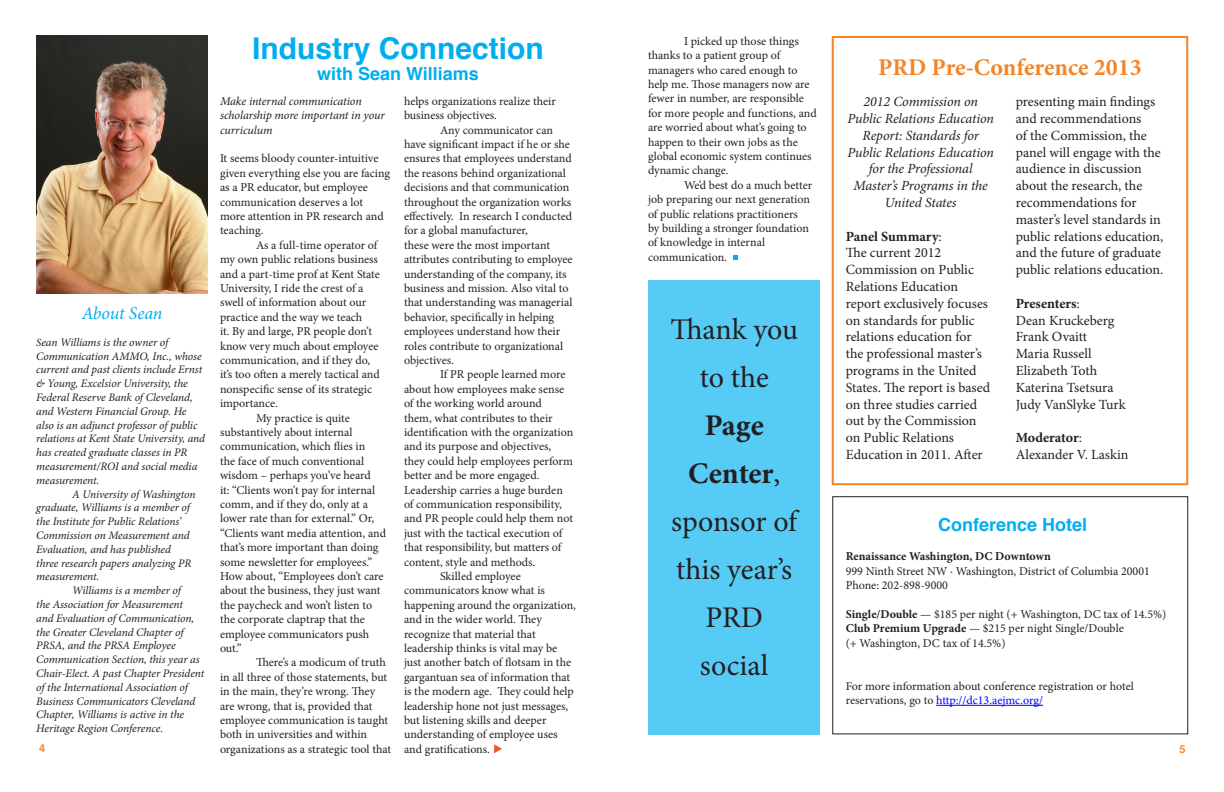
<style>
.page{position:relative;width:1224px;height:792px;background:#fff}
.page>*{position:absolute;margin:0;border:0;box-sizing:border-box;transform-origin:0 0}
.t1{font:30px/48px "Minion Pro";letter-spacing:-.005em;color:#231f20;text-align:center}
.t2{font:700 30px "Helvetica";color:#00aeef}
.t3{font:700 30px/48px "Minion Pro";letter-spacing:-.005em;color:#231f20;text-align:center}
.t4{font:700 24px "Minion Pro";color:#f58427}
.t5{font:700 18px "Helvetica";color:#00aeef}
.t6{font:italic 18px "Minion Pro";letter-spacing:-.01em;color:#00aeef}
.t7{font:14px/16.8px "Minion Pro";letter-spacing:-.005em;color:#231f20}
.t8{font:italic 14px/16.8px "Minion Pro";letter-spacing:-.01em;color:#231f20;text-align:center}
.t9{font:700 14px "Minion Pro";letter-spacing:-.005em;color:#231f20}
.t10{font:12px/14.4px "Minion Pro";letter-spacing:-.005em;color:#231f20}
.t11{font:italic 12px/14.4px "Minion Pro";letter-spacing:-.01em;color:#231f20}
.t12{font:700 12px "Minion Pro";color:#231f20}
.t13{font:italic 11.5px/13.8px "Minion Pro";letter-spacing:-.01em;color:#231f20}
.t14{font:700 11px "Helvetica";color:#f58427}
.s1{font-size:11px}
.s2{font-weight:400}
.s3{font-weight:700}
.s4{color:#00f}
</style>
<div class="page">
<div style="left:832px;top:496px;width:356px;height:238px;border:1px solid #231f20"></div>
<svg style="left:494px;top:744px;width:8px;height:9px"></svg>
<div style="left:648px;top:280px;width:172px;height:454px;background:#56cbf5"></div>
<div style="left:832px;top:36px;width:356px;height:449px;border:2px solid #f58427"></div>
<img style="left:36px;top:36px;width:172px;height:258px">
<svg style="left:733px;top:255px;width:5px;height:5px"></svg>
<hr style="left:936px;top:705px;width:107px;height:1px;background:#00f">
<p class="t6" style="left:82px;top:301px;width:82px">About Sean</p>
<p class="t13" style="left:36px;top:335px;width:170px"><span class="s1">S</span>ean Williams is the owner of Communication AMMO, Inc., whose current and past clients include Ernst &amp; Young, Excelsior University, the Federal Reserve Bank of Cleveland, and Western Financial Group. He also is an adjunct professor of public relations at Kent State University, and has created graduate classes in PR measurement/ROI and social media measurement.</p>
<p class="t13" style="left:36px;top:487px;width:161px;text-indent:36px">A University of Washington graduate, Williams is a member of the Institute for Public Relations’<br>Commission on Measurement and<br>Evaluation, and has published three research papers analyzing PR measurement.</p>
<p class="t13" style="left:36px;top:584px;width:170px;text-indent:36px">Williams is a member of<br>the Association for Measurement<br>and Evaluation of Communication, the Greater Cleveland Chapter of<br>PRSA, and the PRSA Employee<br>Communication Section, this year as<br>Chair-Elect. A past Chapter President of the International Association of<br>Business Communicators Cleveland<br>Chapter, Williams is active in the<br>Heritage Region Conference.</p>
<p class="t14" style="left:39px;top:739px;width:8px">4</p>
<p class="t2" style="left:252px;top:24px;width:293px">Industry Connection</p>
<p class="t5" style="left:317px;top:59px;width:163px">with Sean Williams</p>
<p class="t11" style="left:220px;top:94px;width:166px">Make internal communication scholarship more important in your curriculum</p>
<p class="t10" style="left:220px;top:151px;width:172px">It seems bloody counter-intuitive given everything else you are facing as a PR educator, but employee communication deserves a lot more attention in PR research and teaching.</p>
<p class="t10" style="left:220px;top:238px;width:161px;text-indent:36px">As a full-time operator of my own public relations business and a part-time prof at Kent State<br>University, I ride the crest of a swell of information about our practice and the way we teach<br>it. By and large, PR people don’t know very much about employee communication, and if they do, it’s too often a merely tactical and nonspecific sense of its strategic importance.</p>
<p class="t10" style="left:220px;top:411px;width:168px;text-indent:36px">My practice is quite substantively about internal communication, which flies in<br>the face of much conventional wisdom – perhaps you’ve heard<br>it: “Clients won’t pay for internal comm, and if they do, only at a lower rate than for external.” Or, “Clients want media attention, and that’s more important than doing some newsletter for employees.”<br>How about, “Employees don’t care about the business, they just want the paycheck and won’t listen to the corporate claptrap that the employee communicators push out.”</p>
<p class="t10" style="left:220px;top:655px;width:173px;text-indent:36px">There’s a modicum of truth in all three of those statements, but in the main, they’re wrong. They are wrong, that is, provided that employee communication is taught both in universities and within organizations as a strategic tool that</p>
<p class="t10" style="left:404px;top:94px;width:153px">helps organizations realize their business objectives.</p>
<p class="t10" style="left:404px;top:123px;width:170px;text-indent:36px">Any communicator can have significant impact if he or she ensures that employees understand the reasons behind organizational decisions and that communication throughout the organization works effectively. In research I conducted for a global manufacturer,<br>these were the most important attributes contributing to employee understanding of the company, its business and mission. Also vital to that understanding was managerial behavior, specifically in helping employees understand how their roles contribute to organizational objectives.</p>
<p class="t10" style="left:404px;top:367px;width:171px;text-indent:36px">If PR people learned more about how employees make sense of the working world around<br>them, what contributes to their identification with the organization and its purpose and objectives, they could help employees perform better and be more engaged.<br>Leadership carries a huge burden of communication responsibility, and PR people could help them not just with the tactical execution of that responsibility, but matters of content, style and methods.</p>
<p class="t10" style="left:404px;top:569px;width:173px;text-indent:36px">Skilled employee communicators know what is happening around the organization, and in the wider world. They recognize that material that leadership thinks is vital may be just another batch of flotsam in the gargantuan sea of information that is the modern age. They could help leadership hone not just messages, but listening skills and deeper understanding of employee uses and gratifications.</p>
<p class="t10" style="left:648px;top:34px;width:170px;text-indent:36px">I picked up those things thanks to a patient group of managers who cared enough to help me. Those managers now are fewer in number, are responsible for more people and functions, and are worried about what’s going to happen to their own jobs as the global economic system continues dynamic change.</p>
<p class="t10" style="left:648px;top:178px;width:166px;text-indent:36px">We’d best do a much better job preparing our next generation of public relations practitioners by building a stronger foundation of knowledge in internal communication.</p>
<p class="t1" style="left:670px;top:305px;width:129px">Thank you to the</p>
<p class="t3" style="left:688px;top:401px;width:94px">Page<br>Center<span class="s2">,</span></p>
<p class="t1" style="left:671px;top:497px;width:127px">sponsor of this year’s<br>PRD</p>
<p class="t1" style="left:700px;top:641px;width:70px">social</p>
<p class="t4" style="left:878px;top:50px;width:265px">PRD Pre-Conference 2013</p>
<p class="t7" style="left:1016px;top:93px;width:149px">presenting main findings and recommendations<br>of the Commission, the panel will engage with the audience in discussion about the research, the recommendations for master’s level standards in public relations education, and the future of graduate public relations education.</p>
<p class="t9" style="left:1016px;top:293px;width:66px">Presenters<span class="s2">:</span></p>
<p class="t7" style="left:1016px;top:312px;width:100px">Dean Kruckeberg</p>
<p class="t7" style="left:1016px;top:329px;width:73px">Frank Ovaitt</p>
<p class="t7" style="left:1016px;top:345px;width:77px">Maria Russell</p>
<p class="t7" style="left:1016px;top:362px;width:83px">Elizabeth Toth</p>
<p class="t7" style="left:1016px;top:379px;width:99px">Katerina Tsetsura</p>
<p class="t7" style="left:1016px;top:396px;width:111px">Judy VanSlyke Turk</p>
<p class="t9" style="left:1016px;top:428px;width:68px">Moderator<span class="s2">:</span></p>
<p class="t7" style="left:1016px;top:446px;width:114px">Alexander V. Laskin</p>
<p class="t8" style="left:863px;top:93px;width:116px">2012 Commission on</p>
<p class="t8" style="left:847px;top:110px;width:148px">Public Relations Education<br>Report: Standards for<br>Public Relations Education for the Professional<br>Master’s Programs in the<br>United States</p>
<p class="t9" style="left:846px;top:226px;width:98px">Panel Summary<span class="s2">:</span></p>
<p class="t7" style="left:846px;top:245px;width:146px">The current 2012<br>Commission on Public<br>Relations Education report exclusively focuses on standards for public relations education for the professional master’s programs in the United<br>States. The report is based on three studies carried out by the Commission on Public Relations<br>Education in 2011. After</p>
<p class="t5" style="left:938px;top:510px;width:151px">Conference Hotel</p>
<p class="t12" style="left:846px;top:548px;width:207px">Renaissance Washington, DC Downtown</p>
<p class="t10" style="left:846px;top:564px;width:306px">999 Ninth Street NW · Washington, District of Columbia 20001</p>
<p class="t10" style="left:846px;top:578px;width:104px">Phone: 202-898-9000</p>
<p class="t10" style="left:846px;top:607px;width:322px"><span class="s3">Single/Double</span> — $185 per night (+ Washington, DC tax of 14.5%)</p>
<p class="t10" style="left:846px;top:621px;width:280px"><span class="s3">Club Premium Upgrade</span> — $215 per night Single/Double</p>
<p class="t10" style="left:846px;top:636px;width:161px">(+ Washington, DC tax of 14.5%)</p>
<p class="t10" style="left:846px;top:679px;width:290px">For more information about conference registration or hotel reservations, go to <span class="s4">http://dc13.aejmc.org/</span></p>
<p class="t14" style="left:1180px;top:741px;width:8px">5</p>
</div>
